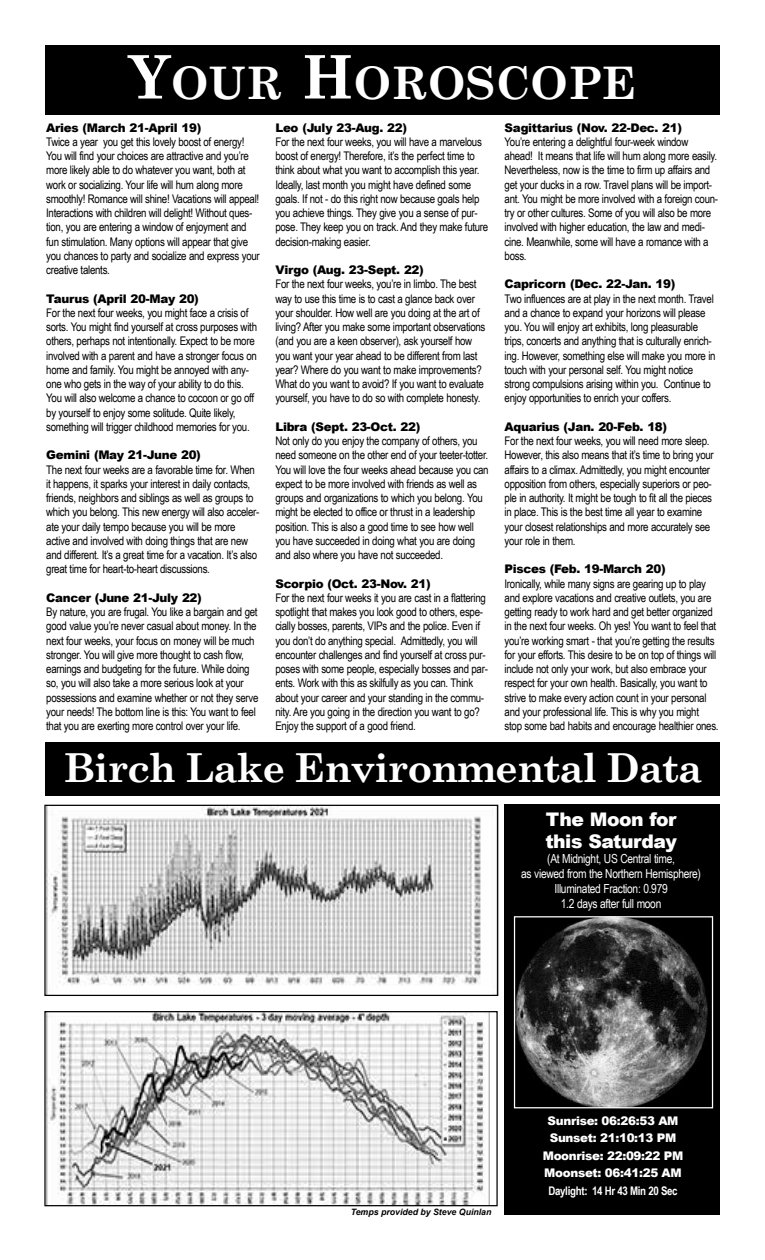
<style>
.page{position:relative;width:765px;height:1260px;background:#fff}
.page>*{position:absolute;margin:0;border:0;box-sizing:border-box;transform-origin:0 0}
.t1{font:700 45px "Century Schoolbook";color:#fff}
.t2{font:700 40px "Century Schoolbook";letter-spacing:-.025em;color:#fff}
.t3{font:900 18.75px/22.5px "Arial";letter-spacing:-.025em;color:#fff}
.t4{font:12.5px/15px "Arial Narrow";letter-spacing:-.025em;color:#fff;text-align:center}
.t5{font:11.88px/14.2px "Arial Narrow";letter-spacing:-.025em;color:#000}
.t6{font:900 11.88px "Arial";letter-spacing:-.025em;color:#000}
.t7{font:900 11.88px/17.5px "Arial";letter-spacing:-.025em;color:#fff;text-align:center}
.t8{font:700 11.88px "Arial Narrow";letter-spacing:-.025em;color:#fff}
.t9{font:italic 700 8.75px "Arial";color:#000}
.s1{font-size:60px}
</style>
<div class="page">
<div style="left:45px;top:45px;width:675px;height:69px;background:#000"></div>
<div style="left:505px;top:805px;width:215px;height:410px;background:#000"></div>
<img style="left:516px;top:918px;width:192px;height:188px">
<div style="left:514px;top:916px;width:199px;height:192px;border:1px solid #fff"></div>
<div style="left:45px;top:742px;width:675px;height:54px;background:#000"></div>
<img style="left:46px;top:1013px;width:444px;height:191px">
<div style="left:44px;top:1011px;width:454px;height:195px;border:1px solid #000"></div>
<img style="left:46px;top:807px;width:435px;height:187px">
<div style="left:44px;top:805px;width:454px;height:191px;border:1px solid #000"></div>
<h1 class="t1" style="left:128px;top:47px;width:510px"><span class="s1">Y</span>OUR <span class="s1">H</span>OROSCOPE</h1>
<p class="t6" style="left:46px;top:119px;width:157px">Aries (March 21-April 19)</p>
<p class="t5" style="left:46px;top:134px;width:215px">Twice a year you get this lovely boost of energy!<br>You will find your choices are attractive and you’re more likely able to do whatever you want, both at work or socializing. Your life will hum along more smoothly! Romance will shine! Vacations will appeal!<br>Interactions with children will delight! Without ques&shy;tion, you are entering a window of enjoyment and fun stimulation. Many options will appear that give you chances to party and socialize and express your creative talents.</p>
<p class="t6" style="left:46px;top:290px;width:154px">Taurus (April 20-May 20)</p>
<p class="t5" style="left:46px;top:305px;width:212px">For the next four weeks, you might face a crisis of sorts. You might find yourself at cross purposes with others, perhaps not intentionally. Expect to be more involved with a parent and have a stronger focus on home and family. You might be annoyed with any&shy;one who gets in the way of your ability to do this.<br>You will also welcome a chance to cocoon or go off by yourself to enjoy some solitude. Quite likely, something will trigger childhood memories for you.</p>
<p class="t6" style="left:46px;top:447px;width:156px">Gemini (May 21-June 20)</p>
<p class="t5" style="left:46px;top:462px;width:215px">The next four weeks are a favorable time for. When it happens, it sparks your interest in daily contacts, friends, neighbors and siblings as well as groups to which you belong. This new energy will also acceler&shy;ate your daily tempo because you will be more active and involved with doing things that are new and different. It’s a great time for a vacation. It’s also great time for heart-to-heart discussions.</p>
<p class="t6" style="left:46px;top:589px;width:157px">Cancer (June 21-July 22)</p>
<p class="t5" style="left:46px;top:604px;width:214px">By nature, you are frugal. You like a bargain and get good value you’re never casual about money. In the next four weeks, your focus on money will be much stronger. You will give more thought to cash flow, earnings and budgeting for the future. While doing so, you will also take a more serious look at your possessions and examine whether or not they serve your needs! The bottom line is this: You want to feel that you are exerting more control over your life.</p>
<p class="t6" style="left:275px;top:119px;width:133px">Leo (July 23-Aug. 22)</p>
<p class="t5" style="left:275px;top:134px;width:214px">For the next four weeks, you will have a marvelous boost of energy! Therefore, it’s the perfect time to think about what you want to accomplish this year.<br>Ideally, last month you might have defined some goals. If not - do this right now because goals help you achieve things. They give you a sense of pur&shy;pose. They keep you on track. And they make future decision-making easier.</p>
<p class="t6" style="left:275px;top:261px;width:150px">Virgo (Aug. 23-Sept. 22)</p>
<p class="t5" style="left:275px;top:277px;width:212px">For the next four weeks, you’re in limbo. The best way to use this time is to cast a glance back over your shoulder. How well are you doing at the art of living? After you make some important observations (and you are a keen observer), ask yourself how you want your year ahead to be different from last year? Where do you want to make improvements?<br>What do you want to avoid? If you want to evaluate yourself, you have to do so with complete honesty.</p>
<p class="t6" style="left:275px;top:418px;width:146px">Libra (Sept. 23-Oct. 22)</p>
<p class="t5" style="left:275px;top:433px;width:215px">Not only do you enjoy the company of others, you need someone on the other end of your teeter-totter.<br>You will love the four weeks ahead because you can expect to be more involved with friends as well as groups and organizations to which you belong. You might be elected to office or thrust in a leadership position. This is also a good time to see how well you have succeeded in doing what you are doing and also where you have not succeeded.</p>
<p class="t6" style="left:275px;top:575px;width:157px">Scorpio (Oct. 23-Nov. 21)</p>
<p class="t5" style="left:275px;top:590px;width:214px">For the next four weeks it you are cast in a flattering spotlight that makes you look good to others, espe&shy;cially bosses, parents, VIPs and the police. Even if you don’t do anything special. Admittedly, you will encounter challenges and find yourself at cross pur&shy;poses with some people, especially bosses and par&shy;ents. Work with this as skilfully as you can. Think about your career and your standing in the commu&shy;nity. Are you going in the direction you want to go?<br>Enjoy the support of a good friend.</p>
<p class="t6" style="left:505px;top:119px;width:179px">Sagittarius (Nov. 22-Dec. 21)</p>
<p class="t5" style="left:505px;top:134px;width:215px">You’re entering a delightful four-week window ahead! It means that life will hum along more easily.<br>Nevertheless, now is the time to firm up affairs and get your ducks in a row. Travel plans will be import&shy;ant. You might be more involved with a foreign coun&shy;try or other cultures. Some of you will also be more involved with higher education, the law and medi&shy;cine. Meanwhile, some will have a romance with a boss.</p>
<p class="t6" style="left:505px;top:275px;width:172px">Capricorn (Dec. 22-Jan. 19)</p>
<p class="t5" style="left:505px;top:291px;width:213px">Two influences are at play in the next month. Travel and a chance to expand your horizons will please you. You will enjoy art exhibits, long pleasurable trips, concerts and anything that is culturally enrich&shy;ing. However, something else will make you more in touch with your personal self. You might notice strong compulsions arising within you. Continue to enjoy opportunities to enrich your coffers.</p>
<p class="t6" style="left:505px;top:418px;width:164px">Aquarius (Jan. 20-Feb. 18)</p>
<p class="t5" style="left:505px;top:433px;width:211px">For the next four weeks, you will need more sleep.<br>However, this also means that it’s time to bring your affairs to a climax. Admittedly, you might encounter opposition from others, especially superiors or peo&shy;ple in authority. It might be tough to fit all the pieces in place. This is the best time all year to examine your closest relationships and more accurately see your role in them.</p>
<p class="t6" style="left:505px;top:560px;width:163px">Pisces (Feb. 19-March 20)</p>
<p class="t5" style="left:505px;top:576px;width:216px">Ironically, while many signs are gearing up to play and explore vacations and creative outlets, you are getting ready to work hard and get better organized in the next four weeks. Oh yes! You want to feel that you’re working smart - that you’re getting the results for your efforts. This desire to be on top of things will include not only your work, but also embrace your respect for your own health. Basically, you want to strive to make every action count in your personal and your professional life. This is why you might stop some bad habits and encourage healthier ones.</p>
<h2 class="t2" style="left:64px;top:736px;width:641px">Birch Lake Environmental Data</h2>
<h3 class="t3" style="left:545px;top:807px;width:133px">The Moon for this Saturday</h3>
<p class="t4" style="left:521px;top:851px;width:181px">(At Midnight, US Central time,<br>as viewed from the Northern Hemisphere)<br>Illuminated Fraction: 0.979<br>1.2 days after full moon</p>
<p class="t9" style="left:351px;top:1206px;width:142px">Temps provided by Steve Quinlan</p>
<p class="t7" style="left:543px;top:1111px;width:142px">Sunrise: 06:26:53 AM<br>Sunset: 21:10:13 PM<br>Moonrise: 22:09:22 PM<br>Moonset: 06:41:25 AM</p>
<p class="t8" style="left:548px;top:1182px;width:131px">Daylight: 14 Hr 43 Min 20 Sec</p>
</div>
